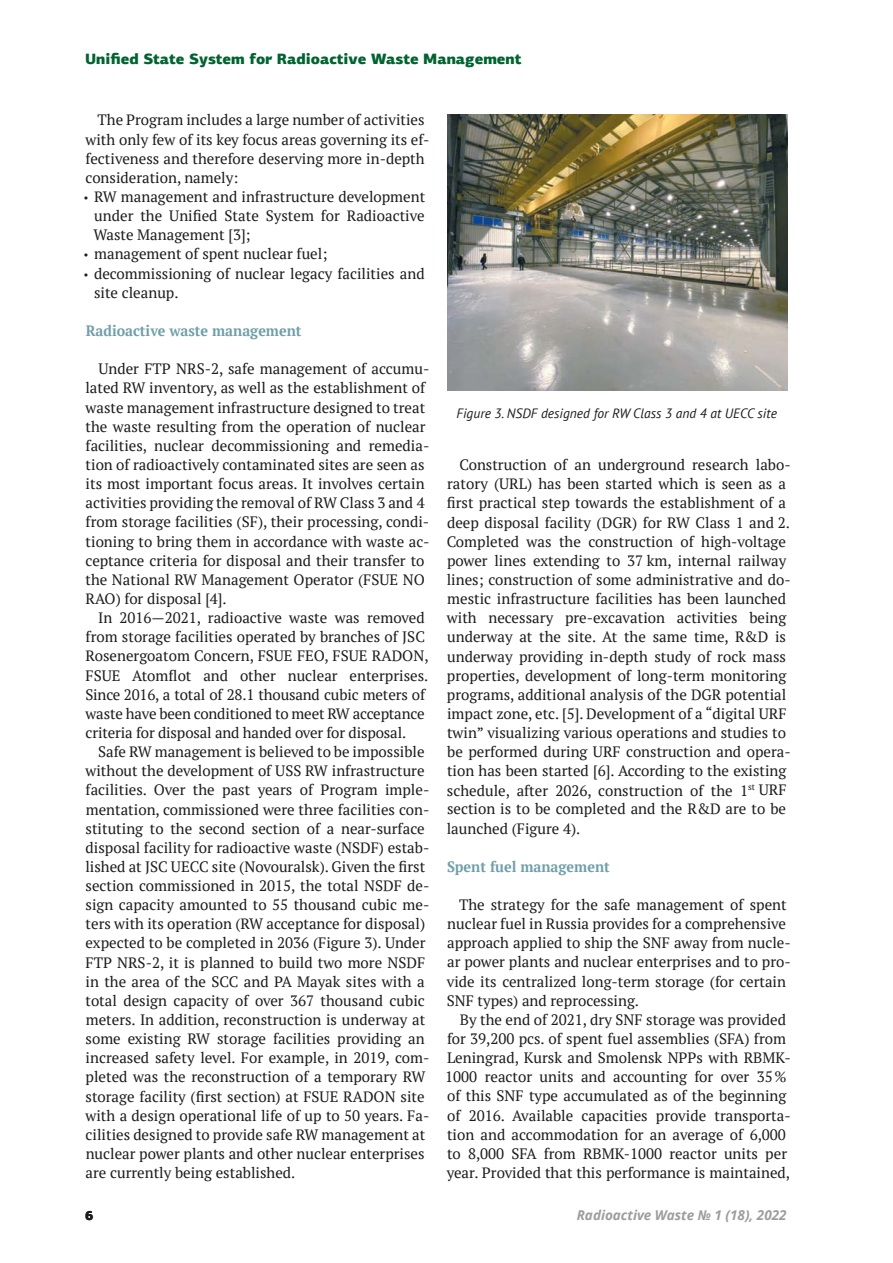
<style>
.page{position:relative;width:893px;height:1263px;background:#fff}
.page>*{position:absolute;margin:0;border:0;box-sizing:border-box;transform-origin:0 0}
.t1{font:15px/19.2px "PT Serif";color:#1c1c1b}
.t2{font:900 15px "PF Agora Sans Pro";color:#006330}
.t3{font:700 15px "PT Serif";color:#709ea9;scale:.95 1}
.t4{font:italic 13.5px "PT Sans";color:#1c1c1b}
.t5{font:italic 700 13.5px "Noto Sans";color:#9d9d9c}
.t6{font:900 13.5px "PF Agora Sans Pro";color:#1c1c1b}
.s1{font-family:"PF Agora Sans Pro";font-size:14.25px}
</style>
<div class="page">
<img style="left:447px;top:115px;width:340px;height:275px">
<p class="t2" style="left:85px;top:49px;width:438px">Unified State System for Radioactive Waste Management</p>
<p class="t1" style="left:86px;top:110px;width:345px;text-indent:12px">The Program includes a large number of activities with only few of its key focus areas governing its ef&shy;fectiveness and therefore deserving more in-depth consideration, namely:</p>
<p class="t1" style="left:93px;top:187px;width:333px;text-align:justify;text-indent:-10px"><span class="s1">•</span> RW management and infrastructure development under the Unified State System for Radioactive Waste Management [3];</p>
<p class="t1" style="left:84px;top:244px;width:245px"><span class="s1">•</span> management of spent nuclear fuel;</p>
<p class="t1" style="left:94px;top:263px;width:332px;text-indent:-10px"><span class="s1">•</span> decommissioning of nuclear legacy facilities and site cleanup.</p>
<p class="t3" style="left:86px;top:321px;width:229px">Radioactive waste management</p>
<p class="t1" style="left:85px;top:359px;width:346px;text-indent:13px">Under FTP NRS-2, safe management of accumu&shy;lated RW inventory, as well as the establishment of waste management infrastructure designed to treat the waste resulting from the operation of nuclear facilities, nuclear decommissioning and remedia&shy;tion of radioactively contaminated sites are seen as its most important focus areas. It involves certain activities providing the removal of RW Class 3 and 4 from storage facilities (SF), their processing, condi&shy;tioning to bring them in accordance with waste ac&shy;ceptance criteria for disposal and their transfer to the National RW Management Operator (FSUE NO RAO) for disposal [4].</p>
<p class="t1" style="left:85px;top:608px;width:345px;text-indent:13px">In 2016—2021, radioactive waste was removed from storage facilities operated by branches of JSC Rosenergoatom Concern, FSUE FEO, FSUE RADON, FSUE Atomflot and other nuclear enterprises.<br>Since 2016, a total of 28.1 thousand cubic meters of waste have been conditioned to meet RW acceptance criteria for disposal and handed over for disposal.</p>
<p class="t1" style="left:85px;top:742px;width:346px;text-indent:13px">Safe RW management is believed to be impossible without the development of USS RW infrastructure facilities. Over the past years of Program imple&shy;mentation, commissioned were three facilities con&shy;stituting to the second section of a near-surface disposal facility for radioactive waste (NSDF) estab&shy;lished at JSC UECC site (Novouralsk). Given the first section commissioned in 2015, the total NSDF de&shy;sign capacity amounted to 55 thousand cubic me&shy;ters with its operation (RW acceptance for disposal) expected to be completed in 2036 (Figure 3). Under FTP NRS-2, it is planned to build two more NSDF in the area of the SCC and PA Mayak sites with a total design capacity of over 367 thousand cubic meters. In addition, reconstruction is underway at some existing RW storage facilities providing an increased safety level. For example, in 2019, com&shy;pleted was the reconstruction of a temporary RW storage facility (first section) at FSUE RADON site with a design operational life of up to 50 years. Fa&shy;cilities designed to provide safe RW management at nuclear power plants and other nuclear enterprises are currently being established.</p>
<p class="t4" style="left:456px;top:405px;width:322px">Figure 3. NSDF designed for RW Class 3 and 4 at UECC site</p>
<p class="t1" style="left:447px;top:455px;width:346px;text-indent:13px">Construction of an underground research labo&shy;ratory (URL) has been started which is seen as a first practical step towards the establishment of a deep disposal facility (DGR) for RW Class 1 and 2.<br>Completed was the construction of high-voltage power lines extending to 37 km, internal railway lines; construction of some administrative and do&shy;mestic infrastructure facilities has been launched with necessary pre-excavation activities being underway at the site. At the same time, R&amp;D is underway providing in-depth study of rock mass properties, development of long-term monitoring programs, additional analysis of the DGR potential impact zone, etc. [5]. Development of a “digital URF twin” visualizing various operations and studies to be performed during URF construction and opera&shy;tion has been started [6]. According to the existing schedule, after 2026, construction of the 1<sup>st</sup> URF section is to be completed and the R&amp;D are to be launched (Figure 4).</p>
<p class="t3" style="left:447px;top:856px;width:173px">Spent fuel management</p>
<p class="t1" style="left:447px;top:895px;width:346px;text-indent:12px">The strategy for the safe management of spent nuclear fuel in Russia provides for a comprehensive approach applied to ship the SNF away from nucle&shy;ar power plants and nuclear enterprises and to pro&shy;vide its centralized long-term storage (for certain SNF types) and reprocessing.</p>
<p class="t1" style="left:445px;top:1010px;width:347px;text-indent:14px">By the end of 2021, dry SNF storage was provided for 39,200 pcs. of spent fuel assemblies (SFA) from Leningrad, Kursk and Smolensk NPPs with RBMK-1000 reactor units and accounting for over 35% of this SNF type accumulated as of the beginning of 2016. Available capacities provide transporta&shy;tion and accommodation for an average of 6,000 to 8,000 SFA from RBMK-1000 reactor units per year. Provided that this performance is maintained,</p>
<p class="t6" style="left:85px;top:1207px;width:10px">6</p>
<p class="t5" style="left:577px;top:1206px;width:211px">Radioactive Waste № 1 (18), 2022</p>
</div>
